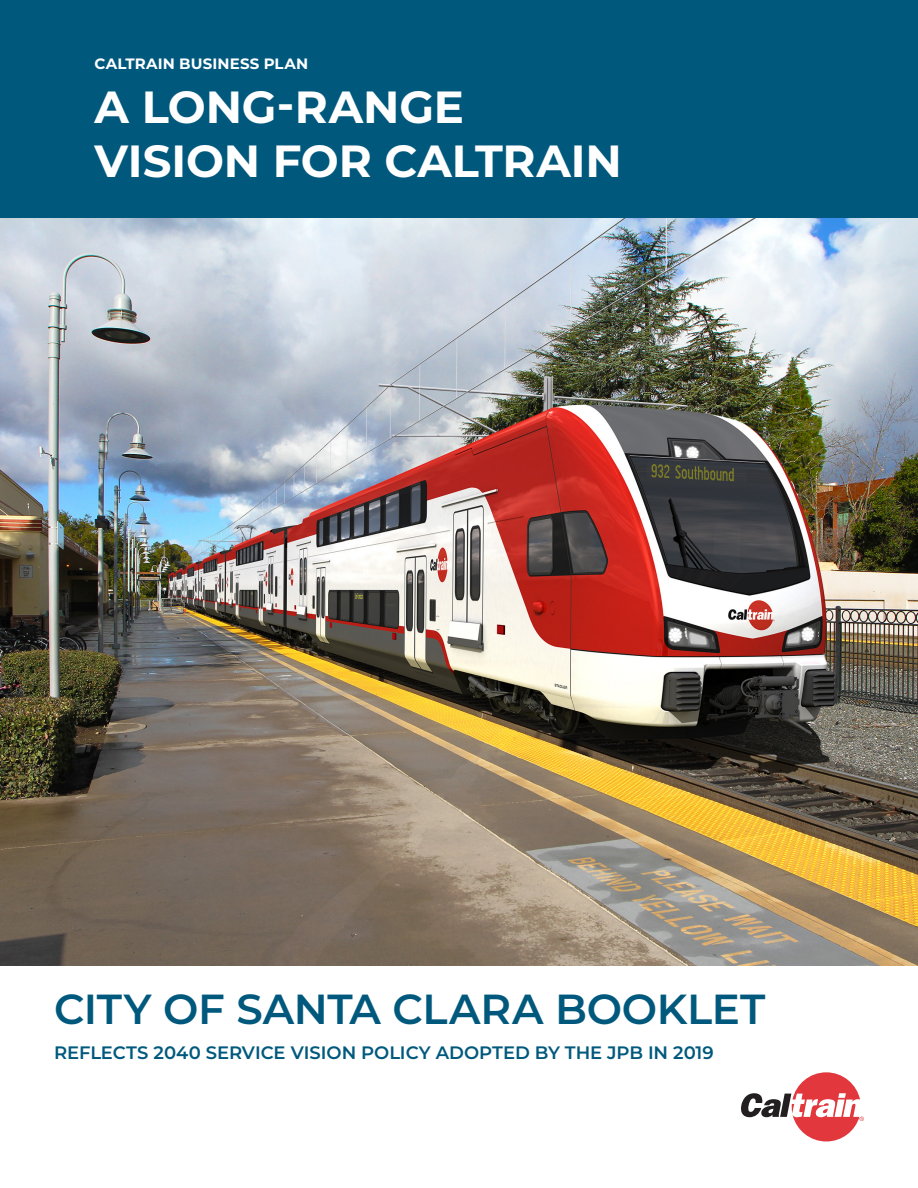
<style>
.page{position:relative;width:918px;height:1188px;background:#fff}
.page>*{position:absolute;margin:0;border:0;box-sizing:border-box;transform-origin:0 0}
.t1{font:700 45px/54px "Montserrat";letter-spacing:-.005em;color:#fff}
.CBP_CIA_H1{font:600 42px "Montserrat";letter-spacing:-.005em;color:#00597d}
.t2{font:600 18px "Montserrat";letter-spacing:-.005em;color:#00597d}
.t3{font:700 15px "Montserrat";letter-spacing:.01em;color:#fff}
</style>
<div class="page">
<div style="left:0;top:0;width:918px;height:219px;background:#00597d"></div>
<img style="left:0;top:219px;width:918px;height:747px">
<svg style="left:741px;top:1072px;width:123px;height:70px"></svg>
<p class="t3" style="left:94px;top:52px;width:215px">CALTRAIN BUSINESS PLAN</p>
<p class="t1" style="left:94px;top:77px;width:529px">A LONG-RANGE<br>VISION FOR CALTRAIN</p>
<p class="CBP_CIA_H1" style="left:54px;top:979px;width:713px">CITY OF SANTA CLARA BOOKLET</p>
<p class="t2" style="left:54px;top:1040px;width:661px">REFLECTS 2040 SERVICE VISION POLICY ADOPTED BY THE JPB IN 2019</p>
</div>
